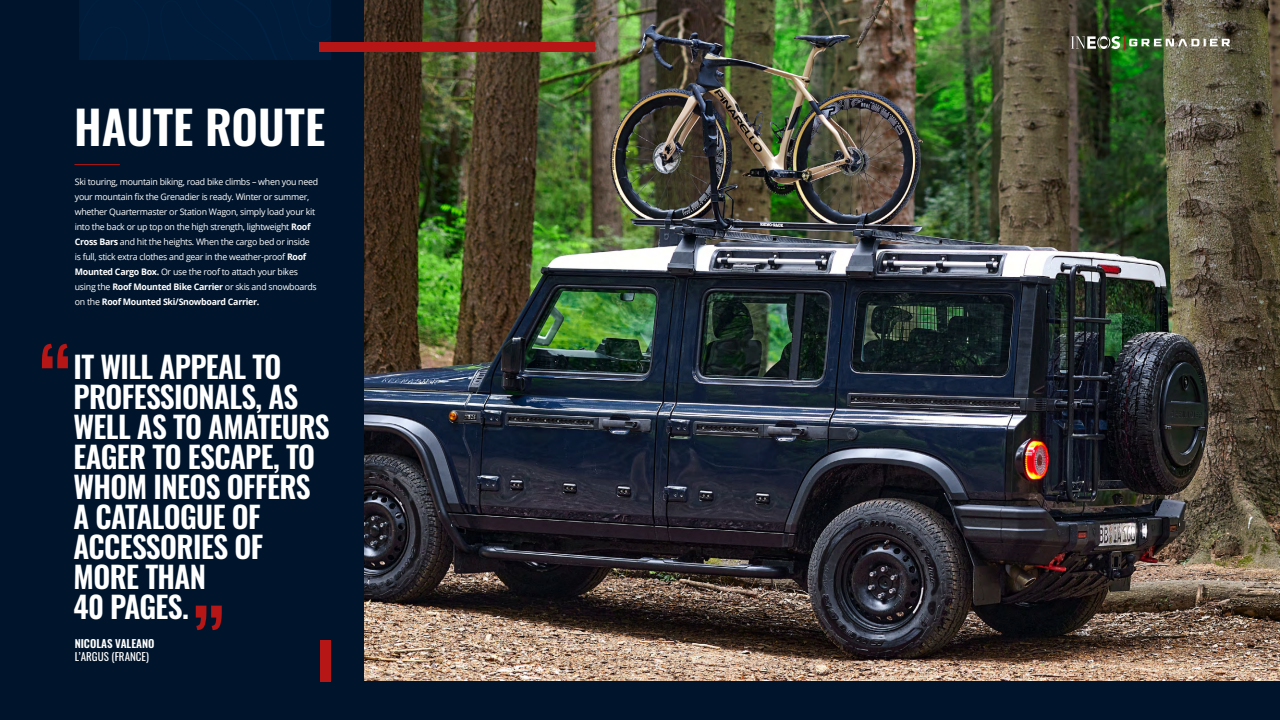
<style>
.page{position:relative;width:1280px;height:720px;background:#00152c}
.page>*{position:absolute;margin:0;border:0;box-sizing:border-box;transform-origin:0 0}
.t1{font:600 46.1px "Oswald";color:#fff}
.t2{font:600 30px/30px "Oswald";letter-spacing:-.02em;color:#fff}
.t3{font:11px "Oswald";color:#fff}
.t4{font:600 11px "Oswald";color:#fff}
.t5{font:9px/15px "Open Sans";letter-spacing:-.03em;color:#fff}
.s1{font-weight:700}
</style>
<div class="page">
<img style="left:364px;top:0;width:915px;height:681px">
<svg style="left:42px;top:344px;width:26px;height:24px"></svg>
<svg style="left:196px;top:606px;width:26px;height:24px"></svg>
<div style="left:80px;top:0;width:251px;height:60px;background:#001c3a"></div>
<div style="left:319px;top:42px;width:276px;height:10px;background:#b61615"></div>
<hr style="left:74px;top:164px;width:46px;height:1px;background:#b61615">
<div style="left:320px;top:640px;width:11px;height:41px;background:#b61615"></div>
<img style="left:1071px;top:35px;width:159px;height:15px">
<h1 class="t1" style="left:74px;top:103px;width:253px">HAUTE ROUTE</h1>
<p class="t5" style="left:75px;top:174px;width:245px">Ski touring, mountain biking, road bike climbs – when you need your mountain fix the Grenadier is ready. Winter or summer, whether Quartermaster or Station Wagon, simply load your kit into the back or up top on the high strength, lightweight <span class="s1">Roof Cross Bars</span> and hit the heights. When the cargo bed or inside is full, stick extra clothes and gear in the weather-proof <span class="s1">Roof Mounted Cargo Box.</span> Or use the roof to attach your bikes using the <span class="s1">Roof Mounted Bike Carrier</span> or skis and snowboards on the <span class="s1">Roof Mounted Ski/Snowboard Carrier.</span></p>
<h2 class="t2" style="left:74px;top:354px;width:258px">IT WILL APPEAL TO<br>PROFESSIONALS, AS<br>WELL AS TO AMATEURS<br>EAGER TO ESCAPE, TO<br>WHOM INEOS OFFERS<br>A CATALOGUE OF<br>ACCESSORIES OF<br>MORE THAN<br>40 PAGES.</h2>
<p class="t4" style="left:75px;top:638px;width:81px">NICOLAS VALEANO</p>
<p class="t3" style="left:75px;top:647px;width:76px">L’ARGUS (FRANCE)</p>
</div>
